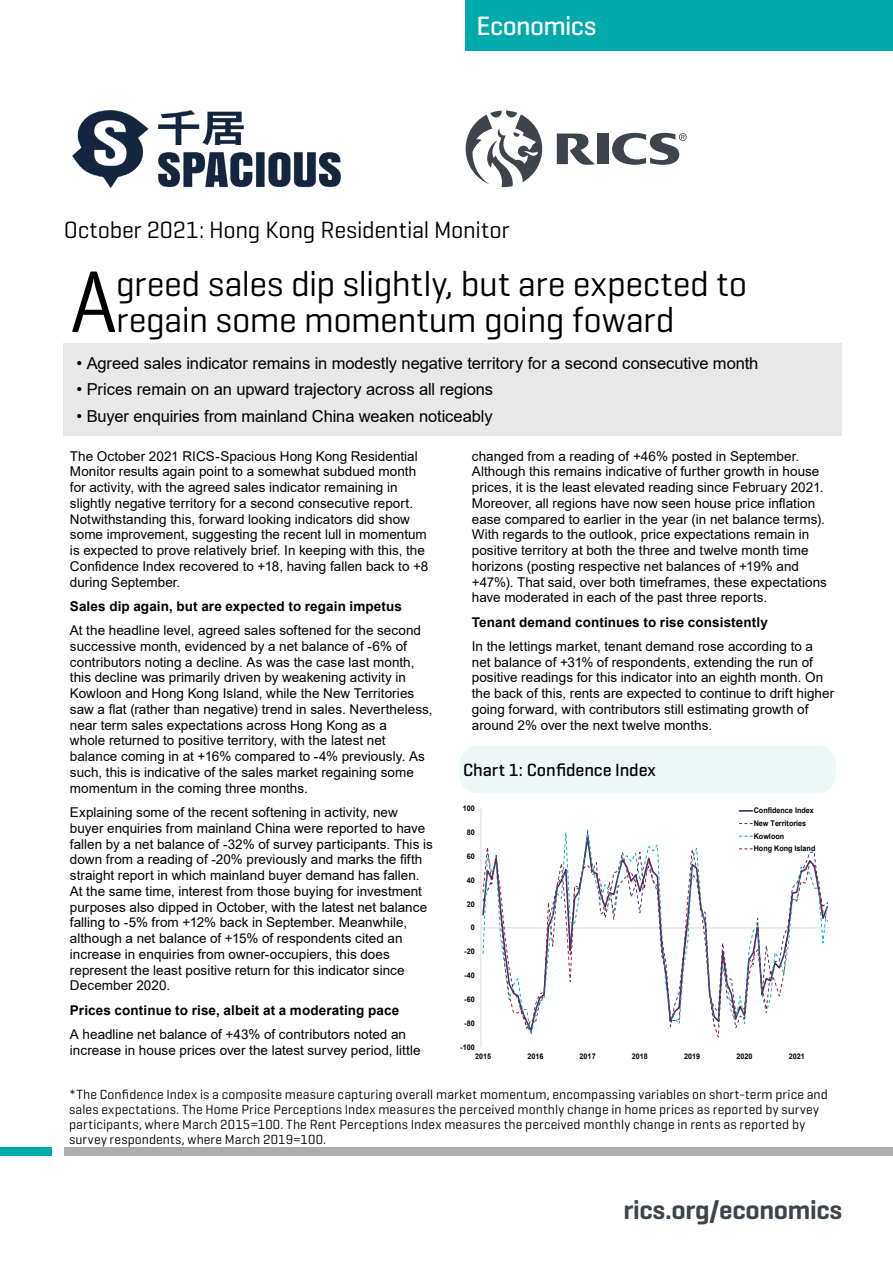
<style>
.page{position:relative;width:893px;height:1263px;background:#fff}
.page>*{position:absolute;margin:0;border:0;box-sizing:border-box;transform-origin:0 0}
.t1{font:88.95px "Geogrotesque";color:#000}
.t2{font:36px/36px "Geogrotesque";letter-spacing:-.01em;color:#000}
.t3{font:600 27px "Geogrotesque";letter-spacing:-.01em;color:#3d444c}
.t4{font:500 27px "Geogrotesque";letter-spacing:-.025em;color:#fff}
.t5{font:24px "Geogrotesque";letter-spacing:-.015em;color:#000}
.t6{font:500 18px "Geogrotesque";letter-spacing:-.005em;color:#000}
.t7{font:16.5px "Arial";letter-spacing:-.005em;color:#000}
.t8{font:13.5px/15.8px "Arial";color:#000}
.t9{font:13.5px/15px "Geogrotesque";letter-spacing:.01em;color:#000}
.t10{font:700 13.5px "Arial";letter-spacing:.01em;color:#000}
.t11{font:700 7.8px/12.6px "Arial";color:#000;scale:.93 1}
</style>
<div class="page">
<div style="left:466px;top:0;width:427px;height:51px;background:#00a9ab"></div>
<svg style="left:466px;top:111px;width:76px;height:76px"></svg>
<svg style="left:612px;top:133px;width:75px;height:32px"></svg>
<svg style="left:557px;top:133px;width:38px;height:32px"></svg>
<div style="left:597px;top:134px;width:12px;height:30px;background:#3d444c"></div>
<div style="left:0;top:1147px;width:51px;height:8px;background:#00a9ab"></div>
<div style="left:64px;top:1147px;width:829px;height:8px;background:#aeaeae"></div>
<img style="left:72px;top:111px;width:268px;height:76px">
<div style="left:64px;top:343px;width:778px;height:92px;background:#e8e8e8"></div>
<div style="left:459px;top:746px;width:377px;height:47px;background:#eef7f8;border-radius:18px"></div>
<hr style="left:481px;top:809px;width:1px;height:238px;background:#d9d9d9">
<svg style="left:482px;top:840px;width:346px;height:198px"></svg>
<svg style="left:739px;top:810px;width:13px;height:2px"></svg>
<svg style="left:739px;top:848px;width:13px;height:1px"></svg>
<h3 class="t4" style="left:476px;top:9px;width:121px">Economics</h3>
<h3 class="t5" style="left:64px;top:215px;width:447px">October 2021: Hong Kong Residential Monitor</h3>
<h1 class="t1" style="left:70px;top:246px;width:48px">A</h1>
<h2 class="t2" style="left:116px;top:265px;width:633px">greed sales dip slightly, but are expected to regain some momentum going foward</h2>
<p class="t7" style="left:77px;top:351px;width:683px">• Agreed sales indicator remains in modestly negative territory for a second consecutive month</p>
<p class="t7" style="left:77px;top:378px;width:418px">• Prices remain on an upward trajectory across all regions</p>
<p class="t7" style="left:77px;top:404px;width:418px">• Buyer enquiries from mainland China weaken noticeably</p>
<p class="t8" style="left:70px;top:448px;width:360px">The October 2021 RICS-Spacious Hong Kong Residential Monitor results again point to a somewhat subdued month for activity, with the agreed sales indicator remaining in slightly negative territory for a second consecutive report.<br>Notwithstanding this, forward looking indicators did show some improvement, suggesting the recent lull in momentum is expected to prove relatively brief. In keeping with this, the Confidence Index recovered to +18, having fallen back to +8 during September.</p>
<p class="t10" style="left:70px;top:597px;width:334px">Sales dip again, but are expected to regain impetus</p>
<p class="t8" style="left:70px;top:622px;width:364px">At the headline level, agreed sales softened for the second successive month, evidenced by a net balance of -6% of contributors noting a decline. As was the case last month, this decline was primarily driven by weakening activity in Kowloon and Hong Kong Island, while the New Territories saw a flat (rather than negative) trend in sales. Nevertheless, near term sales expectations across Hong Kong as a<br>whole returned to positive territory, with the latest net balance coming in at +16% compared to -4% previously. As such, this is indicative of the sales market regaining some momentum in the coming three months.</p>
<p class="t8" style="left:70px;top:804px;width:364px">Explaining some of the recent softening in activity, new buyer enquiries from mainland China were reported to have fallen by a net balance of -32% of survey participants. This is down from a reading of -20% previously and marks the fifth straight report in which mainland buyer demand has fallen.<br>At the same time, interest from those buying for investment purposes also dipped in October, with the latest net balance falling to -5% from +12% back in September. Meanwhile, although a net balance of +15% of respondents cited an increase in enquiries from owner-occupiers, this does represent the least positive return for this indicator since December 2020.</p>
<p class="t10" style="left:70px;top:1000px;width:331px">Prices continue to rise, albeit at a moderating pace</p>
<p class="t8" style="left:70px;top:1026px;width:352px">A headline net balance of +43% of contributors noted an increase in house prices over the latest survey period, little</p>
<p class="t8" style="left:472px;top:448px;width:357px">changed from a reading of +46% posted in September.<br>Although this remains indicative of further growth in house prices, it is the least elevated reading since February 2021.<br>Moreover, all regions have now seen house price inflation ease compared to earlier in the year (in net balance terms).<br>With regards to the outlook, price expectations remain in positive territory at both the three and twelve month time horizons (posting respective net balances of +19% and +47%). That said, over both timeframes, these expectations have moderated in each of the past three reports.</p>
<p class="t10" style="left:472px;top:612px;width:298px">Tenant demand continues to rise consistently</p>
<p class="t8" style="left:472px;top:638px;width:364px">In the lettings market, tenant demand rose according to a net balance of +31% of respondents, extending the run of positive readings for this indicator into an eighth month. On the back of this, rents are expected to continue to drift higher going forward, with contributors still estimating growth of around 2% over the next twelve months.</p>
<h3 class="t6" style="left:463px;top:759px;width:194px">Chart 1: Confidence Index</h3>
<p class="t11" style="left:463px;top:802px;width:14px">100</p>
<p class="t11" style="left:467px;top:826px;width:10px">80</p>
<p class="t11" style="left:467px;top:850px;width:10px">60</p>
<p class="t11" style="left:467px;top:874px;width:10px">40</p>
<p class="t11" style="left:467px;top:898px;width:10px">20</p>
<p class="t11" style="left:471px;top:921px;width:6px">0</p>
<p class="t11" style="left:464px;top:945px;width:13px">-20</p>
<p class="t11" style="left:464px;top:969px;width:13px">-40</p>
<p class="t11" style="left:464px;top:993px;width:13px">-60</p>
<p class="t11" style="left:464px;top:1017px;width:13px">-80</p>
<p class="t11" style="left:460px;top:1041px;width:17px">-100</p>
<p class="t11" style="left:754px;top:804px;width:68px">Confidence Index<br>New Territories<br>Kowloon<br>Hong Kong Island</p>
<p class="t11" style="left:475px;top:1050px;width:19px">2015</p>
<p class="t11" style="left:527px;top:1050px;width:19px">2016</p>
<p class="t11" style="left:580px;top:1050px;width:19px">2017</p>
<p class="t11" style="left:632px;top:1050px;width:19px">2018</p>
<p class="t11" style="left:684px;top:1050px;width:19px">2019</p>
<p class="t11" style="left:736px;top:1050px;width:19px">2020</p>
<p class="t11" style="left:789px;top:1050px;width:19px">2021</p>
<p class="t9" style="left:69px;top:1086px;width:760px">*The Confidence Index is a composite measure capturing overall market momentum, encompassing variables on short-term price and sales expectations. The Home Price Perceptions Index measures the perceived monthly change in home prices as reported by survey participants, where March 2015=100. The Rent Perceptions Index measures the perceived monthly change in rents as reported by survey respondents, where March 2019=100.</p>
<h3 class="t3" style="left:623px;top:1193px;width:220px">rics.org/economics</h3>
</div>
